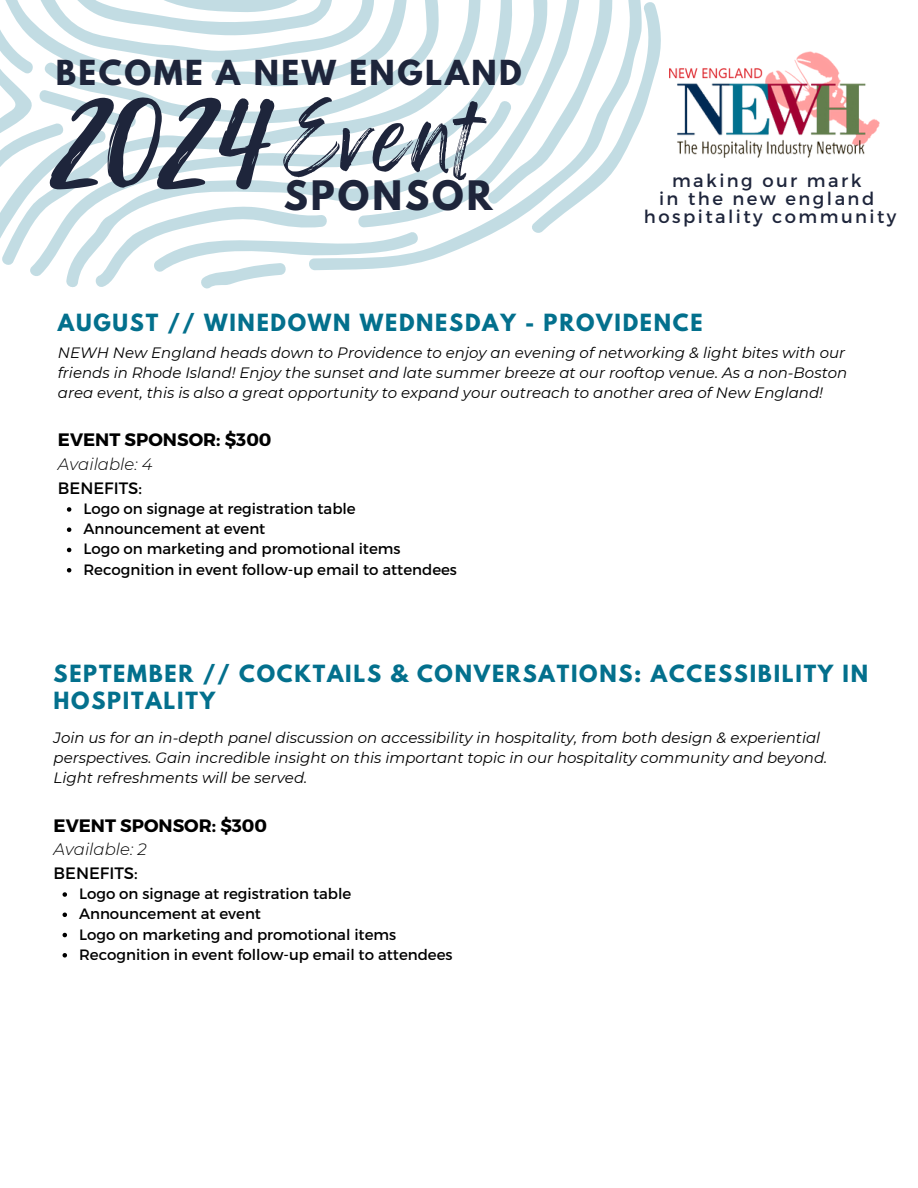
<style>
.page{position:relative;width:918px;height:1188px;background:#fff}
.page>*{position:absolute;margin:0;border:0;box-sizing:border-box;transform-origin:0 0}
.t1{font:140.7px "Playlist Script";color:#1e253b}
.t2{font:76.35px "Feeling Passionate";letter-spacing:.085em;color:#1e253b}
.t3{font:700 36px "League Spartan";letter-spacing:.085em;color:#1e253b}
.t4{font:700 30.6px "League Spartan";letter-spacing:.085em;color:#1e253b}
.t5{font:700 21px/27px "League Spartan";letter-spacing:.085em;color:#03708d}
.t6{font:18px/18px "Montserrat";letter-spacing:.135em;color:#1e253b;text-align:center}
.t7{font:700 18px "Montserrat";color:#000}
.t8{font:italic 300 16.5px/23.7px "Montserrat";color:#000}
.t9{font:italic 15px/20.2px "Montserrat";color:#000}
.t10{font:15px "Montserrat";color:#000}
.s1{font-weight:400;font-style:normal}
</style>
<div class="page">
<svg style="left:0;top:0;width:670px;height:289px"></svg>
<img style="left:670px;top:51px;width:209px;height:106px">
<svg style="left:67px;top:507px;width:4px;height:5px"></svg>
<svg style="left:67px;top:527px;width:4px;height:5px"></svg>
<svg style="left:67px;top:548px;width:4px;height:4px"></svg>
<svg style="left:67px;top:568px;width:4px;height:4px"></svg>
<svg style="left:63px;top:892px;width:4px;height:5px"></svg>
<svg style="left:63px;top:913px;width:4px;height:4px"></svg>
<svg style="left:63px;top:933px;width:4px;height:4px"></svg>
<svg style="left:63px;top:953px;width:4px;height:5px"></svg>
<h5 class="t4" style="left:56px;top:58px;width:468px">BECOME A NEW ENGLAND</h5>
<p class="t1" style="left:54px;top:30px;width:217px">2024</p>
<h2 class="t2" style="left:284px;top:78px;width:194px">Event</h2>
<h2 class="t3" style="left:284px;top:177px;width:210px">SPONSOR</h2>
<h1 class="t6" style="left:659px;top:171px;width:217px">making our mark<br>in the new england</h1>
<h3 class="t6" style="left:644px;top:207px;width:254px">hospitality community</h3>
<h4 class="t5" style="left:58px;top:312px;width:646px">AUGUST // WINEDOWN WEDNESDAY - PROVIDENCE</h4>
<p class="t9" style="left:58px;top:342px;width:791px">NEWH New England heads down to Providence to enjoy an evening of networking &amp; light bites with our friends in Rhode Island! Enjoy the sunset and late summer breeze at our rooftop venue. As a non-Boston area event, this is also a great opportunity to expand your outreach to another area of New England!</p>
<h5 class="t7" style="left:58px;top:428px;width:215px">EVENT SPONSOR: $300</h5>
<h5 class="t8" style="left:58px;top:452px;width:96px">Available: 4<br><span class="s1">BENEFITS:</span></h5>
<p class="t10" style="left:83px;top:499px;width:274px">Logo on signage at registration table</p>
<p class="t10" style="left:83px;top:519px;width:184px">Announcement at event</p>
<p class="t10" style="left:83px;top:539px;width:319px">Logo on marketing and promotional items</p>
<p class="t10" style="left:83px;top:560px;width:375px">Recognition in event follow-up email to attendees</p>
<h4 class="t5" style="left:54px;top:663px;width:816px">SEPTEMBER // COCKTAILS &amp; CONVERSATIONS: ACCESSIBILITY IN<br>HOSPITALITY</h4>
<p class="t9" style="left:54px;top:727px;width:775px">Join us for an in-depth panel discussion on accessibility in hospitality, from both design &amp; experiential perspectives. Gain incredible insight on this important topic in our hospitality community and beyond.<br>Light refreshments will be served.</p>
<h5 class="t7" style="left:54px;top:813px;width:215px">EVENT SPONSOR: $300</h5>
<h5 class="t8" style="left:54px;top:837px;width:95px">Available: 2<br><span class="s1">BENEFITS:</span></h5>
<p class="t10" style="left:79px;top:884px;width:274px">Logo on signage at registration table</p>
<p class="t10" style="left:79px;top:904px;width:184px">Announcement at event</p>
<p class="t10" style="left:79px;top:924px;width:319px">Logo on marketing and promotional items</p>
<p class="t10" style="left:79px;top:945px;width:375px">Recognition in event follow-up email to attendees</p>
</div>
